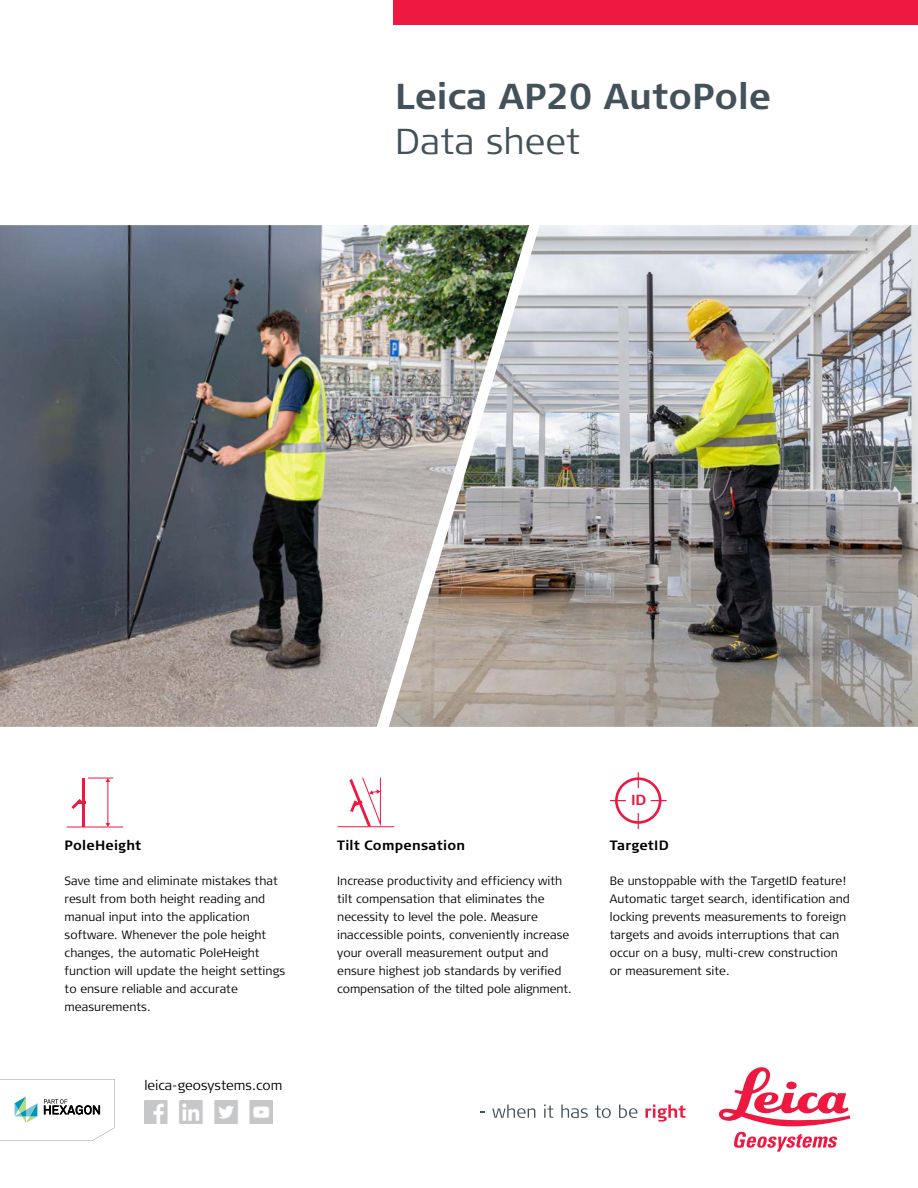
<style>
.page{position:relative;width:918px;height:1188px;background:#fff}
.page>*{position:absolute;margin:0;border:0;box-sizing:border-box;transform-origin:0 0}
.t1{font:700 36px "Signa Column";color:#43525a}
.t2{font:300 36px "Signa Column";letter-spacing:.005em;color:#43525a}
.t3{font:700 14.55px "Signa Column";color:#ec1940}
.t4{font:700 13.5px "Signa Column";letter-spacing:.015em;color:#000}
.t5{font:300 13.5px "Signa Column";color:#000}
.t6{font:300 12px/18px "Signa Column";color:#000}
</style>
<div class="page">
<div style="left:393px;top:0;width:525px;height:25px;background:#ed1941"></div>
<svg style="left:492px;top:1105px;width:43px;height:13px"></svg>
<svg style="left:544px;top:1105px;width:9px;height:13px"></svg>
<svg style="left:561px;top:1105px;width:27px;height:13px"></svg>
<svg style="left:595px;top:1105px;width:16px;height:13px"></svg>
<svg style="left:619px;top:1105px;width:18px;height:13px"></svg>
<svg style="left:645px;top:1105px;width:41px;height:17px"></svg>
<svg style="left:719px;top:1067px;width:131px;height:85px"></svg>
<svg style="left:0;top:1079px;width:115px;height:62px"></svg>
<img style="left:145px;top:1100px;width:127px;height:24px">
<img style="left:0;top:225px;width:389px;height:502px">
<img style="left:389px;top:225px;width:529px;height:502px">
<hr style="left:82px;top:778px;width:3px;height:49px;background:#ec1940">
<svg style="left:71px;top:799px;width:15px;height:10px"></svg>
<hr style="left:67px;top:827px;width:56px;height:1px;background:#ec1940">
<hr style="left:107px;top:781px;width:1px;height:43px;background:#ec1940">
<svg style="left:88px;top:778px;width:25px;height:4px"></svg>
<svg style="left:106px;top:823px;width:4px;height:4px"></svg>
<hr style="left:338px;top:826px;width:56px;height:1px;background:#ec1940">
<svg style="left:349px;top:778px;width:32px;height:49px"></svg>
<div style="left:615px;top:777px;width:46px;height:47px;border:3px solid #ec1940;border-radius:50%"></div>
<svg style="left:638px;top:772px;width:1px;height:16px"></svg>
<svg style="left:651px;top:800px;width:16px;height:1px"></svg>
<svg style="left:638px;top:813px;width:1px;height:16px"></svg>
<svg style="left:610px;top:800px;width:16px;height:1px"></svg>
<h1 class="t1" style="left:395px;top:74px;width:377px">Leica AP20 AutoPole</h1>
<h1 class="t2" style="left:395px;top:119px;width:187px">Data sheet</h1>
<p class="t4" style="left:65px;top:836px;width:78px">PoleHeight</p>
<p class="t6" style="left:65px;top:872px;width:222px">Save time and eliminate mistakes that result from both height reading and manual input into the application software. Whenever the pole height changes, the automatic PoleHeight function will update the height settings to ensure reliable and accurate measurements.</p>
<p class="t5" style="left:144px;top:1076px;width:140px">leica-geosystems.com</p>
<p class="t4" style="left:337px;top:836px;width:129px">Tilt Compensation</p>
<p class="t6" style="left:337px;top:872px;width:236px">Increase productivity and efficiency with tilt compensation that eliminates the necessity to level the pole. Measure inaccessible points, conveniently increase your overall measurement output and ensure highest job standards by verified compensation of the tilted pole alignment.</p>
<p class="t3" style="left:631px;top:791px;width:17px">ID</p>
<p class="t4" style="left:610px;top:836px;width:60px">TargetID</p>
<p class="t6" style="left:610px;top:872px;width:241px">Be unstoppable with the TargetID feature!<br>Automatic target search, identification and locking prevents measurements to foreign targets and avoids interruptions that can occur on a busy, multi-crew construction or measurement site.</p>
</div>
